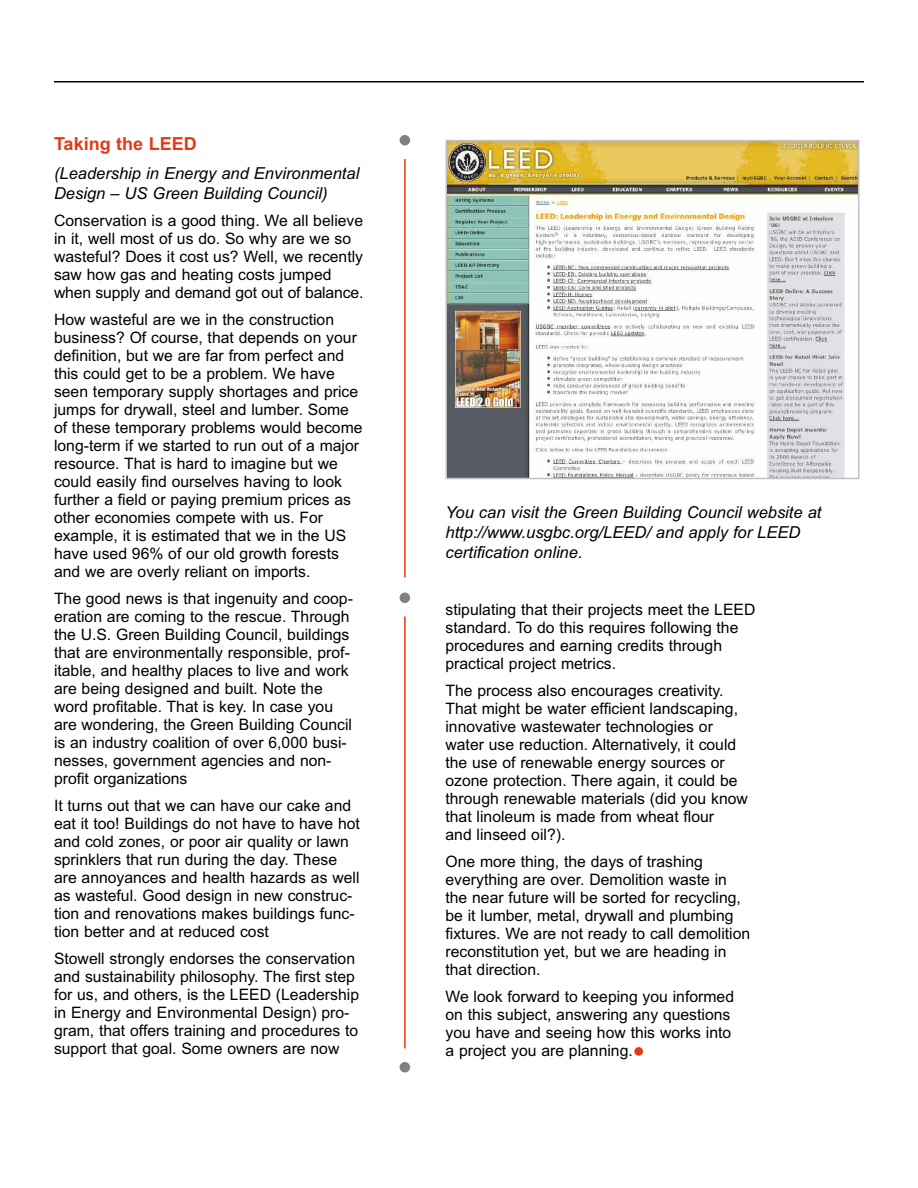
<style>
.page{position:relative;width:918px;height:1188px;background:#fff}
.page>*{position:absolute;margin:0;border:0;box-sizing:border-box;transform-origin:0 0}
.t1{font:18px "Arial Bold MS";color:#e33914}
.t2{font:16.5px/19.8px "Arial Italic MS";color:#000}
.t3{font:15.75px/18px "Arial MS";color:#000}
</style>
<div class="page">
<hr style="left:54px;top:81px;width:810px;height:1px;background:#000">
<div style="left:634px;top:1047px;width:9px;height:9px;background:#e33914;border-radius:50%"></div>
<hr style="left:404px;top:159px;width:2px;height:418px;background:#e33914">
<div style="left:400px;top:592px;width:10px;height:11px;background:#808080;border-radius:50%"></div>
<hr style="left:404px;top:616px;width:2px;height:432px;background:#e33914">
<div style="left:400px;top:1062px;width:10px;height:10px;background:#808080;border-radius:50%"></div>
<div style="left:400px;top:135px;width:10px;height:11px;background:#808080;border-radius:50%"></div>
<img style="left:449px;top:143px;width:407px;height:333px">
<div style="left:446px;top:140px;width:413px;height:339px;border:2px solid #c0c0c0"></div>
<p class="t1" style="left:54px;top:133px;width:144px">Taking the LEED</p>
<p class="t2" style="left:54px;top:163px;width:307px">(Leadership in Energy and Environmental<br>Design – US Green Building Council)</p>
<p class="t3" style="left:54px;top:211px;width:311px">Conservation is a good thing. We all believe in it, well most of us do. So why are we so wasteful? Does it cost us? Well, we recently saw how gas and heating costs jumped when supply and demand got out of balance.</p>
<p class="t3" style="left:54px;top:310px;width:310px">How wasteful are we in the construction business? Of course, that depends on your definition, but we are far from perfect and this could get to be a problem. We have seen temporary supply shortages and price jumps for drywall, steel and lumber. Some of these temporary problems would become long-term if we started to run out of a major resource. That is hard to imagine but we could easily find ourselves having to look further a field or paying premium prices as other economies compete with us. For example, it is estimated that we in the US have used 96% of our old growth forests and we are overly reliant on imports.</p>
<p class="t3" style="left:54px;top:589px;width:301px">The good news is that ingenuity and coop&shy;eration are coming to the rescue. Through the U.S. Green Building Council, buildings that are environmentally responsible, prof&shy;itable, and healthy places to live and work are being designed and built. Note the word profitable. That is key. In case you are wondering, the Green Building Council is an industry coalition of over 6,000 busi&shy;nesses, government agencies and non&shy;profit organizations</p>
<p class="t3" style="left:54px;top:796px;width:308px">It turns out that we can have our cake and eat it too! Buildings do not have to have hot and cold zones, or poor air quality or lawn sprinklers that run during the day. These are annoyances and health hazards as well as wasteful. Good design in new construc&shy;tion and renovations makes buildings func&shy;tion better and at reduced cost</p>
<p class="t3" style="left:54px;top:949px;width:307px">Stowell strongly endorses the conservation and sustainability philosophy. The first step for us, and others, is the LEED (Leadership in Energy and Environmental Design) pro&shy;gram, that offers training and procedures to support that goal. Some owners are now</p>
<p class="t2" style="left:446px;top:503px;width:378px">You can visit the Green Building Council website at http://www.usgbc.org/LEED/ and apply for LEED certification online.</p>
<p class="t3" style="left:445px;top:600px;width:311px">stipulating that their projects meet the LEED standard. To do this requires following the procedures and earning credits through practical project metrics.</p>
<p class="t3" style="left:445px;top:681px;width:304px">The process also encourages creativity.<br>That might be water efficient landscaping, innovative wastewater technologies or water use reduction. Alternatively, it could the use of renewable energy sources or ozone protection. There again, it could be through renewable materials (did you know that linoleum is made from wheat flour<br>and linseed oil?).</p>
<p class="t3" style="left:445px;top:852px;width:306px">One more thing, the days of trashing everything are over. Demolition waste in the near future will be sorted for recycling, be it lumber, metal, drywall and plumbing fixtures. We are not ready to call demolition reconstitution yet, but we are heading in that direction.</p>
<p class="t3" style="left:446px;top:987px;width:290px">We look forward to keeping you informed on this subject, answering any questions you have and seeing how this works into a project you are planning.</p>
</div>
